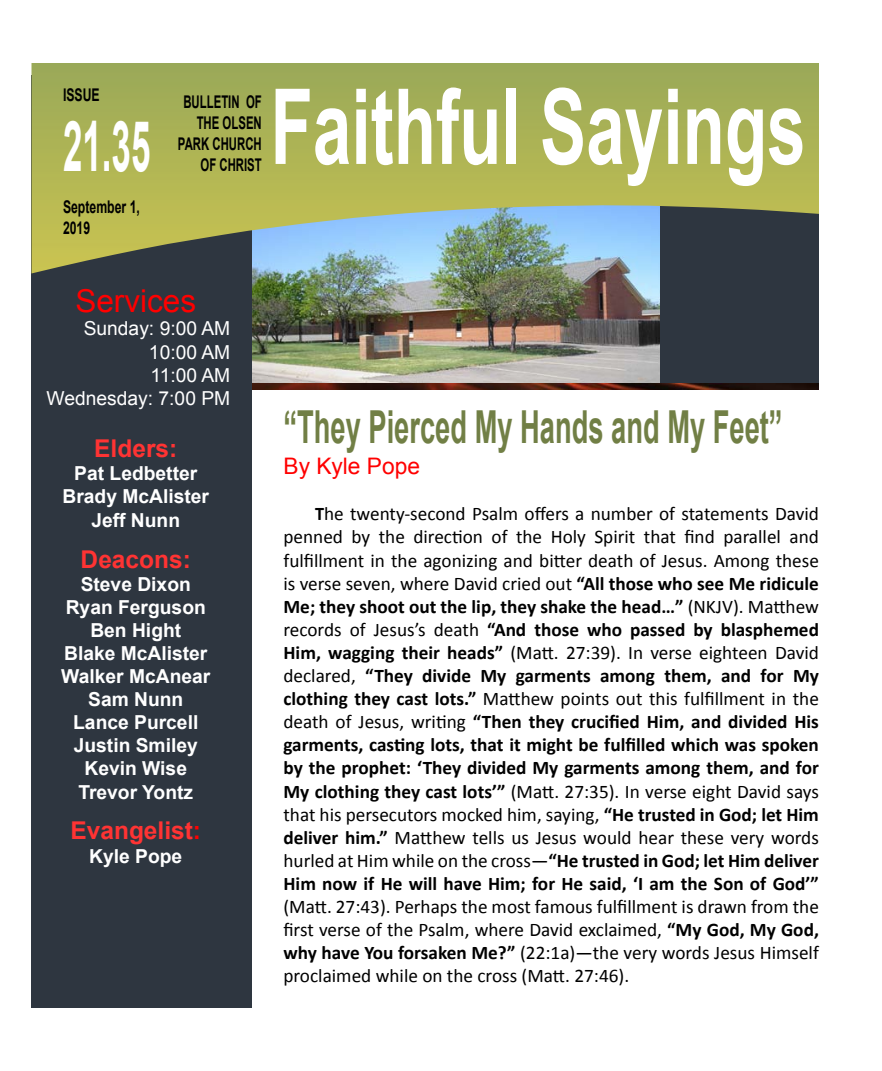
<style>
.page{position:relative;width:882px;height:1071px;background:#fff}
.page>*{position:absolute;margin:0;border:0;box-sizing:border-box;transform-origin:0 0}
.t1{font:700 105px "Arial";color:#fff;scale:.66 1}
.t2{font:700 70px "Arial";color:#fff;scale:.5 1}
.t3{font:700 45.5px "Arial";color:#717f45;scale:.6 1}
.t4{font:31.5px "Arial";color:#f00}
.t5{font:700 24.5px "Arial";color:#f33}
.t6{font:22.75px "Arial";color:#f00}
.t7{font:19.25px/23.1px "Calibri";color:#000;text-align:justify}
.t8{font:700 19.25px/23.1px "Arial";color:#fff;text-align:center}
.t9{font:19.25px/23.1px "Arial";color:#fff;text-align:right}
.t10{font:700 17.5px/21px "Arial";color:#000;text-align:right;scale:.65 1}
.t11{font:700 17.5px/21px "Arial";color:#000;scale:.7 1}
.s1{color:#f00}
.s2{font-weight:700}
</style>
<div class="page">
<img style="left:252px;top:273px;width:409px;height:110px">
<div style="left:661px;top:63px;width:158px;height:321px;background:#2e3640"></div>
<div style="left:31px;top:75px;width:221px;height:933px;background:#2e3640"></div>
<svg style="left:32px;top:63px;width:787px;height:210px;background:#9ca866"></svg>
<img style="left:252px;top:383px;width:567px;height:7px">
<p class="t11" style="left:63px;top:85px;width:54px">ISSUE</p>
<h2 class="t2" style="left:63px;top:101px;width:177px">21.35</h2>
<p class="t11" style="left:63px;top:197px;width:111px">September 1,<br>2019</p>
<p class="t10" style="left:178px;top:92px;width:130px">BULLETIN OF<br>THE OLSEN<br>PARK CHURCH<br>OF CHRIST</p>
<h1 class="t1" style="left:270px;top:58px;width:813px">Faithful Sayings</h1>
<h3 class="t4" style="left:75px;top:281px;width:122px">Services</h3>
<p class="t9" style="left:47px;top:317px;width:185px">Sunday: 9:00 AM<br>10:00 AM<br>11:00 AM<br>Wednesday: 7:00 PM</p>
<p class="t5" style="left:94px;top:433px;width:85px">Elders:</p>
<p class="t8" style="left:63px;top:463px;width:148px">Pat Ledbetter<br>Brady McAlister<br>Jeff Nunn</p>
<p class="t5" style="left:81px;top:543px;width:112px">Deacons:</p>
<p class="t8" style="left:61px;top:573px;width:151px">Steve Dixon<br>Ryan Ferguson<br>Ben Hight<br>Blake McAlister<br>Walker McAnear<br>Sam Nunn<br>Lance Purcell<br>Justin Smiley<br>Kevin Wise<br>Trevor Yontz</p>
<p class="t5" style="left:70px;top:815px;width:132px">Evangelist<span class="s1">:</span></p>
<p class="t8" style="left:89px;top:845px;width:95px">Kyle Pope</p>
<h3 class="t3" style="left:284px;top:397px;width:833px">“They Pierced My Hands and My Feet”</h3>
<p class="t6" style="left:284px;top:451px;width:138px">By Kyle Pope</p>
<p class="t7" style="left:283px;top:501px;width:537px;text-indent:32px"><span class="s2">T</span>he twenty-second Psalm offers a number of statements David penned by the direction of the Holy Spirit that find parallel and fulfillment in the agonizing and bitter death of Jesus. Among these is verse seven, where David cried out <span class="s2">“All those who see Me ridicule Me; they shoot out the lip, they shake the head…”</span> (NKJV). Matthew records of Jesus’s death <span class="s2">“And those who passed by blasphemed Him, wagging their heads”</span> (Matt. 27:39). In verse eighteen David declared, <span class="s2">“They divide My garments among them, and for My clothing they cast lots.”</span> Matthew points out this fulfillment in the death of Jesus, writing <span class="s2">“Then they crucified Him, and divided His garments, casting lots, that it might be fulfilled which was spoken by the prophet: ‘They divided My garments among them, and for My clothing they cast lots’”</span> (Matt. 27:35). In verse eight David says that his persecutors mocked him, saying, <span class="s2">“He trusted in God; let Him deliver him.”</span> Matthew tells us Jesus would hear these very words hurled at Him while on the cross—<span class="s2">“He trusted in God; let Him deliver Him now if He will have Him; for He said, ‘I am the Son of God’”</span></p>
<p class="t7" style="left:283px;top:894px;width:537px">(Matt. 27:43). Perhaps the most famous fulfillment is drawn from the first verse of the Psalm, where David exclaimed, <span class="s2">“My God, My God, why have You forsaken Me?”</span> (22:1a)—the very words Jesus Himself proclaimed while on the cross (Matt. 27:46).</p>
</div>
